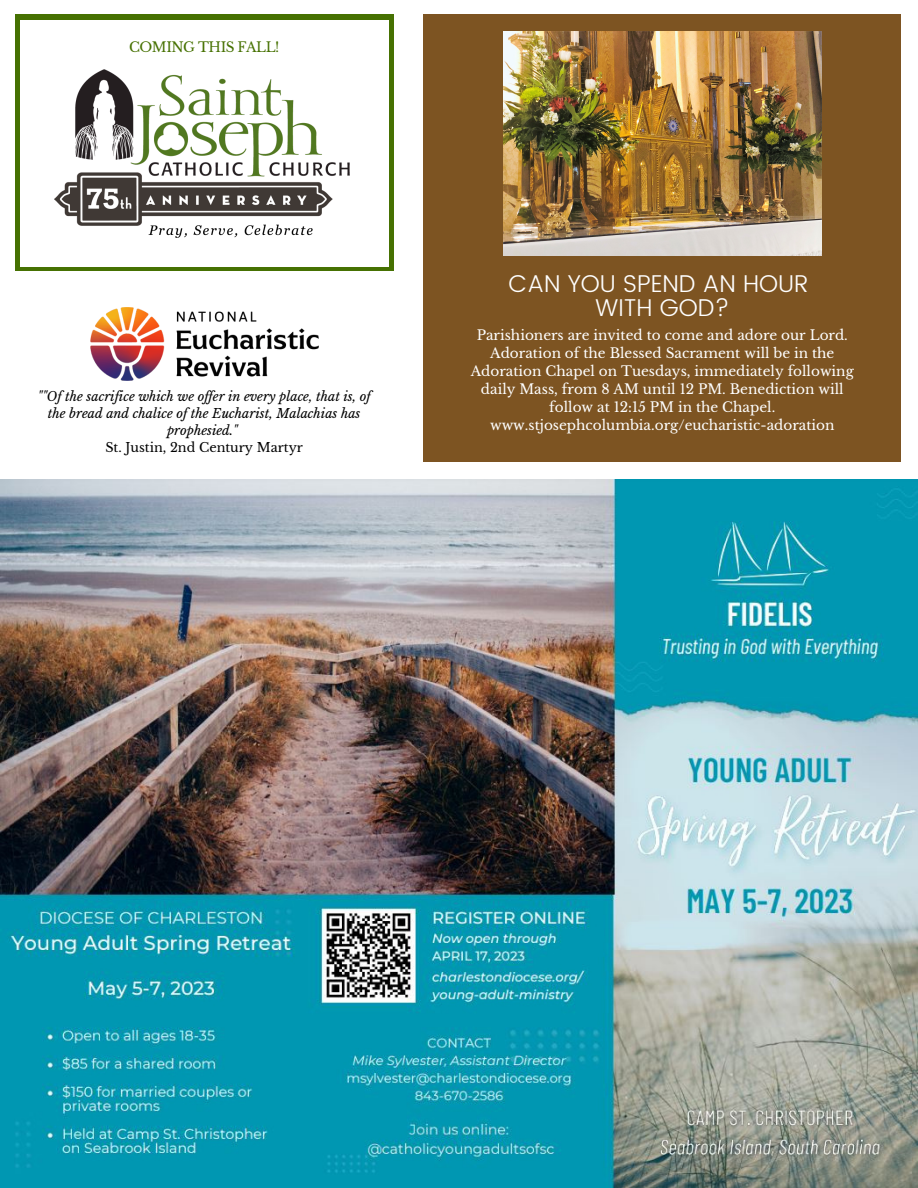
<style>
.page{position:relative;width:918px;height:1188px;background:#fff}
.page>*{position:absolute;margin:0;border:0;box-sizing:border-box;transform-origin:0 0}
.t1{font:300 24.3px/23.7px "Poppins";color:#fff;text-align:center}
.t2{font:13.65px/18px "Libre Baskerville";color:#fff;text-align:center}
.t3{font:13.65px "Libre Baskerville";letter-spacing:-.035em;color:#467102}
.t4{font:italic 12.75px/17.1px "Libre Baskerville";color:#000;text-align:center}
.t5{font:12.75px "Libre Baskerville";color:#000}
</style>
<div class="page">
<img style="left:0;top:480px;width:918px;height:708px">
<img style="left:91px;top:308px;width:227px;height:73px">
<div style="left:15px;top:14px;width:379px;height:256px;background:#467102"></div>
<div style="left:20px;top:20px;width:368px;height:247px;background:#fff"></div>
<img style="left:54px;top:69px;width:296px;height:168px">
<div style="left:423px;top:14px;width:477px;height:448px;background:#7d5422"></div>
<img style="left:504px;top:31px;width:317px;height:224px">
<p class="t3" style="left:129px;top:39px;width:152px">COMING THIS FALL!</p>
<p class="t4" style="left:38px;top:388px;width:334px">""Of the sacrifice which we of er in every place, that is, of the bread and chalice of the Eucharist, Malachias has prophesied."</p>
<p class="t5" style="left:105px;top:440px;width:199px">St. Justin, 2nd Century Martyr</p>
<h1 class="t1" style="left:508px;top:272px;width:302px">CAN YOU SPEND AN HOUR<br>WITH GOD?</h1>
<p class="t2" style="left:471px;top:326px;width:385px">Parishioners are invited to come and adore our Lord.<br>Adoration of the Blessed Sacrament will be in the Adoration Chapel on Tuesdays, immediately following daily Mass, from 8 AM until 12 PM. Benediction will follow at 12:15 PM in the Chapel. www.stjosephcolumbia.org/eucharistic-adoration</p>
</div>
